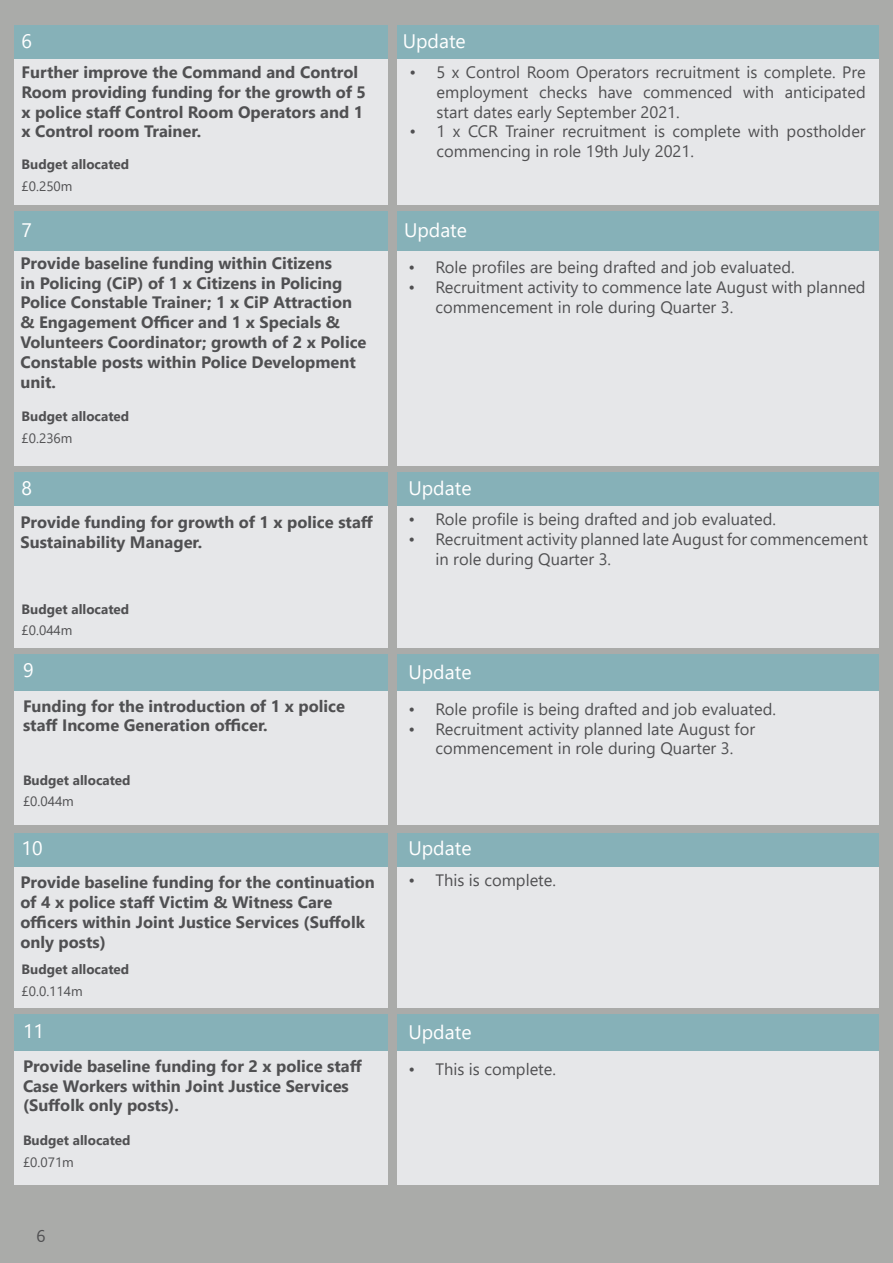
<style>
.page{position:relative;width:893px;height:1263px;background:#aaaba9}
.page>*{position:absolute;margin:0;border:0;box-sizing:border-box;transform-origin:0 0}
.t1{font:19.5px "Segoe UI";color:#fff}
.t2{font:18px "Corbel";color:#505052}
.t3{font:700 16.5px/19.8px "Segoe UI";color:#505052}
.t4{font:16.5px/19.8px "Segoe UI";color:#505052}
.t5{font:700 13.5px "Segoe UI";color:#505052}
.t6{font:13.5px "Segoe UI";color:#505052}
</style>
<div class="page">
<div style="left:14px;top:690px;width:374px;height:135px;background:#e6e7e9"></div>
<div style="left:397px;top:690px;width:481px;height:135px;background:#e6e7e9"></div>
<div style="left:397px;top:654px;width:481px;height:36px;background:#86b1b8"></div>
<div style="left:14px;top:654px;width:374px;height:36px;background:#86b1b8"></div>
<div style="left:14px;top:59px;width:374px;height:146px;background:#e6e7e9"></div>
<div style="left:397px;top:59px;width:481px;height:146px;background:#e6e7e9"></div>
<div style="left:397px;top:25px;width:482px;height:34px;background:#86b1b8"></div>
<div style="left:15px;top:251px;width:373px;height:215px;background:#e6e7e9"></div>
<div style="left:397px;top:251px;width:482px;height:215px;background:#e6e7e9"></div>
<div style="left:14px;top:25px;width:374px;height:34px;background:#86b1b8"></div>
<div style="left:397px;top:211px;width:482px;height:40px;background:#86b1b8"></div>
<div style="left:15px;top:211px;width:373px;height:40px;background:#86b1b8"></div>
<div style="left:15px;top:506px;width:373px;height:141px;background:#e6e7e9"></div>
<div style="left:397px;top:506px;width:482px;height:141px;background:#e6e7e9"></div>
<div style="left:397px;top:473px;width:482px;height:33px;background:#86b1b8"></div>
<div style="left:15px;top:473px;width:373px;height:33px;background:#86b1b8"></div>
<div style="left:14px;top:1051px;width:374px;height:134px;background:#e6e7e9"></div>
<div style="left:397px;top:1051px;width:481px;height:134px;background:#e6e7e9"></div>
<div style="left:397px;top:1014px;width:481px;height:37px;background:#86b1b8"></div>
<div style="left:14px;top:1014px;width:374px;height:37px;background:#86b1b8"></div>
<div style="left:15px;top:866px;width:373px;height:141px;background:#e6e7e9"></div>
<div style="left:397px;top:866px;width:482px;height:141px;background:#e6e7e9"></div>
<div style="left:397px;top:833px;width:482px;height:33px;background:#86b1b8"></div>
<div style="left:15px;top:833px;width:373px;height:33px;background:#86b1b8"></div>
<p class="t1" style="left:21px;top:23px;width:12px">6</p>
<p class="t1" style="left:403px;top:23px;width:65px">Update</p>
<p class="t3" style="left:21px;top:61px;width:346px">Further improve the Command and Control Room providing funding for the growth of 5 x police staff Control Room Operators and 1 x Control room Trainer.</p>
<p class="t4" style="left:436px;top:61px;width:431px;text-align:justify;text-indent:-27px">• 5 x Control Room Operators recruitment is complete. Pre employment checks have commenced with anticipated start dates early September 2021.</p>
<p class="t4" style="left:436px;top:120px;width:431px;text-indent:-27px">• 1 x CCR Trainer recruitment is complete with postholder commencing in role 19th July 2021.</p>
<p class="t5" style="left:22px;top:151px;width:109px">Budget allocated</p>
<p class="t6" style="left:22px;top:173px;width:52px">£0.250m</p>
<p class="t1" style="left:22px;top:211px;width:12px">7</p>
<p class="t1" style="left:404px;top:212px;width:65px">Update</p>
<p class="t3" style="left:20px;top:252px;width:348px">Provide baseline funding within Citizens<br>in Policing (CiP) of 1 x Citizens in Policing Police Constable Trainer; 1 x CiP Attraction &amp; Engagement Officer and 1 x Specials &amp; Volunteers Coordinator; growth of 2 x Police Constable posts within Police Development unit.</p>
<p class="t4" style="left:408px;top:256px;width:388px">• Role profiles are being drafted and job evaluated.</p>
<p class="t4" style="left:435px;top:276px;width:432px;text-indent:-27px">• Recruitment activity to commence late August with planned commencement in role during Quarter 3.</p>
<p class="t5" style="left:22px;top:403px;width:109px">Budget allocated</p>
<p class="t6" style="left:22px;top:425px;width:52px">£0.236m</p>
<p class="t1" style="left:22px;top:469px;width:12px">8</p>
<p class="t1" style="left:408px;top:469px;width:65px">Update</p>
<p class="t3" style="left:20px;top:511px;width:354px">Provide funding for growth of 1 x police staff<br>Sustainability Manager.</p>
<p class="t5" style="left:22px;top:596px;width:109px">Budget allocated</p>
<p class="t6" style="left:22px;top:618px;width:52px">£0.044m</p>
<p class="t4" style="left:408px;top:508px;width:369px">• Role profile is being drafted and job evaluated.</p>
<p class="t4" style="left:435px;top:528px;width:434px;text-indent:-27px">• Recruitment activity planned late August for commencement in role during Quarter 3.</p>
<p class="t1" style="left:23px;top:652px;width:12px">9</p>
<p class="t1" style="left:408px;top:653px;width:65px">Update</p>
<p class="t3" style="left:23px;top:694px;width:324px">Funding for the introduction of 1 x police staff Income Generation officer.</p>
<p class="t5" style="left:23px;top:767px;width:109px">Budget allocated</p>
<p class="t6" style="left:23px;top:789px;width:52px">£0.044m</p>
<p class="t4" style="left:408px;top:697px;width:369px">• Role profile is being drafted and job evaluated.</p>
<p class="t4" style="left:408px;top:717px;width:348px;text-align:center">• Recruitment activity planned late August for commencement in role during Quarter 3.</p>
<p class="t1" style="left:22px;top:830px;width:23px">10</p>
<p class="t1" style="left:408px;top:830px;width:65px">Update</p>
<p class="t3" style="left:20px;top:871px;width:356px">Provide baseline funding for the continuation of 4 x police staff Victim &amp; Witness Care officers within Joint Justice Services (Suffolk only posts)</p>
<p class="t5" style="left:22px;top:956px;width:109px">Budget allocated</p>
<p class="t6" style="left:22px;top:978px;width:63px">£0.0.114m</p>
<p class="t4" style="left:408px;top:868px;width:149px">• This is complete.</p>
<p class="t1" style="left:23px;top:1012px;width:23px">11</p>
<p class="t1" style="left:408px;top:1013px;width:65px">Update</p>
<p class="t3" style="left:23px;top:1055px;width:340px">Provide baseline funding for 2 x police staff<br>Case Workers within Joint Justice Services (Suffolk only posts).</p>
<p class="t5" style="left:23px;top:1127px;width:109px">Budget allocated</p>
<p class="t6" style="left:23px;top:1149px;width:52px">£0.071m</p>
<p class="t2" style="left:36px;top:1225px;width:11px">6</p>
<p class="t4" style="left:408px;top:1058px;width:149px">• This is complete.</p>
</div>
